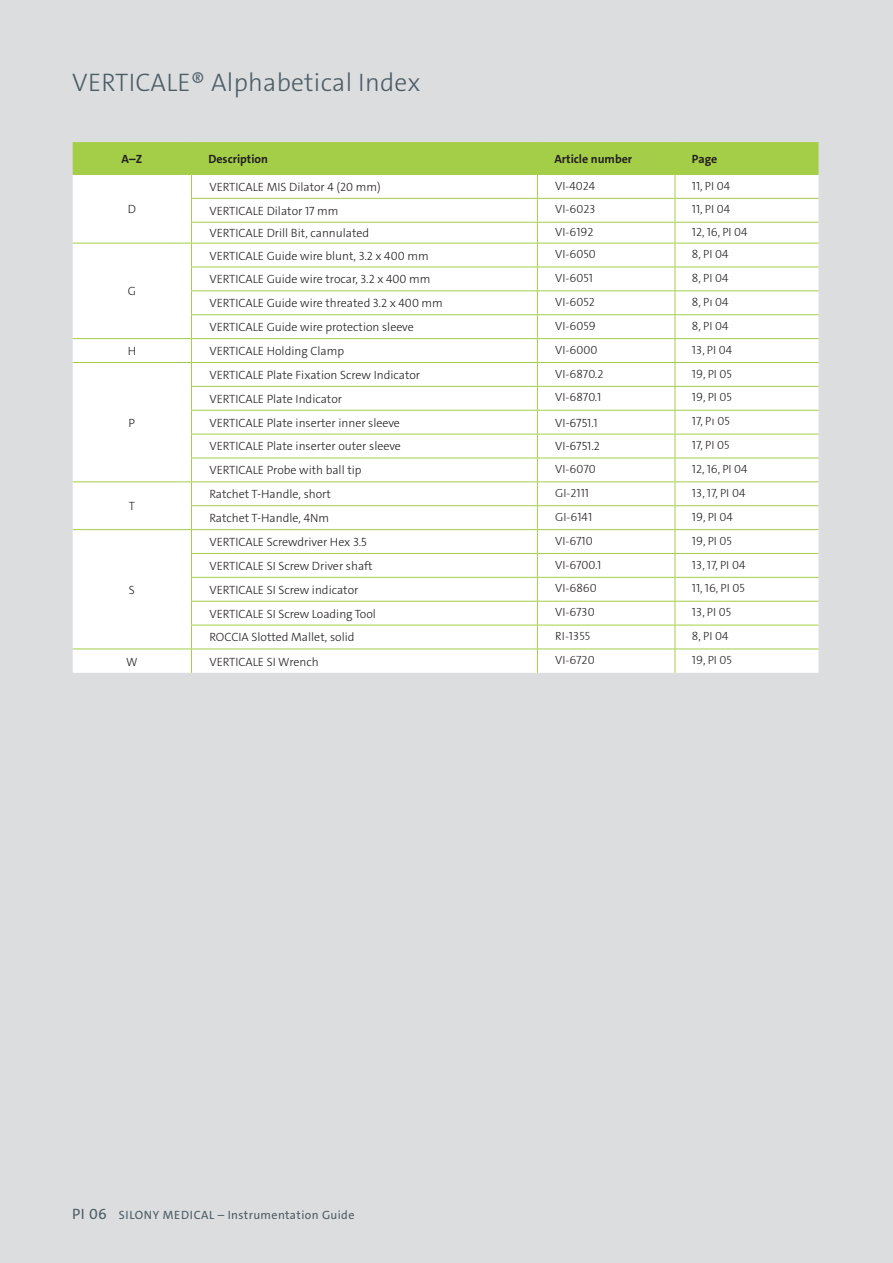
<style>
.page{position:relative;width:893px;height:1263px;background:#dcdddf}
.page>*{position:absolute;margin:0;border:0;box-sizing:border-box;transform-origin:0 0}
.t1{font:300 25.5px "The Sans C4 s";letter-spacing:.01em;color:#4c5c65}
.t2{font:300 12px "The Sans C4 s";color:#231f20}
.t3{font:300 12px "The Sans Caps";color:#231f20}
.t4{font:12px "The Sans C4 s";letter-spacing:.03em;color:#4c5c65}
.t5{font:700 12px "The Sans C4 s";color:#231f20}
.s1{font-size:15px}
</style>
<div class="page">
<svg style="left:73px;top:142px;width:745px;height:531px;background:#f5faec"></svg>
<h1 class="t1" style="left:72px;top:66px;width:350px">VERTICALE® Alphabetical Index</h1>
<p class="t5" style="left:122px;top:151px;width:22px">A–Z</p>
<p class="t5" style="left:208px;top:151px;width:61px">Description</p>
<p class="t5" style="left:554px;top:151px;width:79px">Article number</p>
<p class="t5" style="left:692px;top:151px;width:27px">Page</p>
<p class="t2" style="left:128px;top:201px;width:10px">D</p>
<p class="t2" style="left:209px;top:179px;width:173px">VERTICALE MIS Dilator 4 (20 mm)</p>
<p class="t3" style="left:555px;top:176px;width:42px">VI-4024</p>
<p class="t3" style="left:692px;top:176px;width:40px">11, PI 04</p>
<p class="t2" style="left:209px;top:203px;width:131px">VERTICALE Dilator 17 mm</p>
<p class="t3" style="left:555px;top:199px;width:42px">VI-6023</p>
<p class="t3" style="left:692px;top:199px;width:40px">11, PI 04</p>
<p class="t2" style="left:209px;top:225px;width:161px">VERTICALE Drill Bit, cannulated</p>
<p class="t3" style="left:555px;top:222px;width:40px">VI-6192</p>
<p class="t3" style="left:692px;top:222px;width:57px">12, 16, PI 04</p>
<p class="t2" style="left:128px;top:284px;width:10px">G</p>
<p class="t2" style="left:209px;top:248px;width:221px">VERTICALE Guide wire blunt, 3.2 x 400 mm</p>
<p class="t3" style="left:555px;top:244px;width:42px">VI-6050</p>
<p class="t3" style="left:692px;top:244px;width:38px">8, PI 04</p>
<p class="t2" style="left:209px;top:272px;width:223px">VERTICALE Guide wire trocar, 3.2 x 400 mm</p>
<p class="t3" style="left:555px;top:268px;width:39px">VI-6051</p>
<p class="t3" style="left:692px;top:268px;width:38px">8, PI 04</p>
<p class="t2" style="left:209px;top:295px;width:235px">VERTICALE Guide wire threated 3.2 x 400 mm</p>
<p class="t3" style="left:555px;top:292px;width:41px">VI-6052</p>
<p class="t3" style="left:692px;top:292px;width:38px">8, Pi 04</p>
<p class="t2" style="left:209px;top:319px;width:206px">VERTICALE Guide wire protection sleeve</p>
<p class="t3" style="left:555px;top:316px;width:42px">VI-6059</p>
<p class="t3" style="left:692px;top:316px;width:38px">8, PI 04</p>
<p class="t2" style="left:128px;top:343px;width:10px">H</p>
<p class="t2" style="left:209px;top:343px;width:136px">VERTICALE Holding Clamp</p>
<p class="t3" style="left:555px;top:340px;width:44px">VI-6000</p>
<p class="t3" style="left:692px;top:340px;width:42px">13, PI 04</p>
<p class="t2" style="left:129px;top:415px;width:8px">P</p>
<p class="t2" style="left:129px;top:498px;width:8px">T</p>
<p class="t2" style="left:129px;top:582px;width:8px">S</p>
<p class="t2" style="left:209px;top:367px;width:212px">VERTICALE Plate Fixation Screw Indicator</p>
<p class="t3" style="left:555px;top:364px;width:50px">VI-6870.2</p>
<p class="t3" style="left:692px;top:364px;width:42px">19, PI 05</p>
<p class="t2" style="left:209px;top:391px;width:134px">VERTICALE Plate Indicator</p>
<p class="t3" style="left:555px;top:387px;width:47px">VI-6870.1</p>
<p class="t3" style="left:692px;top:387px;width:42px">19, PI 05</p>
<p class="t2" style="left:209px;top:415px;width:192px">VERTICALE Plate inserter inner sleeve</p>
<p class="t2" style="left:555px;top:415px;width:44px">VI-6751.1</p>
<p class="t3" style="left:692px;top:411px;width:39px">17, Pi 05</p>
<p class="t2" style="left:209px;top:439px;width:193px">VERTICALE Plate inserter outer sleeve</p>
<p class="t2" style="left:555px;top:439px;width:46px">VI-6751.2</p>
<p class="t3" style="left:692px;top:435px;width:39px">17, PI 05</p>
<p class="t2" style="left:209px;top:463px;width:154px">VERTICALE Probe with ball tip</p>
<p class="t3" style="left:555px;top:459px;width:42px">VI-6070</p>
<p class="t3" style="left:692px;top:459px;width:57px">12, 16, PI 04</p>
<p class="t2" style="left:209px;top:486px;width:123px">Ratchet T-Handle, short</p>
<p class="t3" style="left:555px;top:483px;width:35px">GI-2111</p>
<p class="t3" style="left:692px;top:483px;width:55px">13, 17, PI 04</p>
<p class="t2" style="left:209px;top:510px;width:121px">Ratchet T-Handle, 4Nm</p>
<p class="t3" style="left:555px;top:507px;width:38px">GI-6141</p>
<p class="t3" style="left:692px;top:507px;width:43px">19, PI 04</p>
<p class="t2" style="left:209px;top:534px;width:159px">VERTICALE Screwdriver Hex 3.5</p>
<p class="t3" style="left:555px;top:531px;width:39px">VI-6710</p>
<p class="t3" style="left:692px;top:531px;width:42px">19, PI 05</p>
<p class="t2" style="left:209px;top:558px;width:165px">VERTICALE SI Screw Driver shaft</p>
<p class="t3" style="left:555px;top:554px;width:48px">VI-6700.1</p>
<p class="t3" style="left:692px;top:554px;width:55px">13, 17, PI 04</p>
<p class="t2" style="left:209px;top:582px;width:151px">VERTICALE SI Screw indicator</p>
<p class="t3" style="left:555px;top:578px;width:43px">VI-6860</p>
<p class="t3" style="left:692px;top:578px;width:54px">11, 16, PI 05</p>
<p class="t2" style="left:209px;top:606px;width:168px">VERTICALE SI Screw Loading Tool</p>
<p class="t3" style="left:555px;top:602px;width:41px">VI-6730</p>
<p class="t3" style="left:692px;top:602px;width:41px">13, PI 05</p>
<p class="t2" style="left:209px;top:630px;width:147px">ROCCIA Slotted Mallet, solid</p>
<p class="t3" style="left:555px;top:626px;width:37px">RI-1355</p>
<p class="t3" style="left:692px;top:626px;width:38px">8, PI 04</p>
<p class="t2" style="left:126px;top:654px;width:13px">W</p>
<p class="t2" style="left:209px;top:654px;width:111px">VERTICALE SI Wrench</p>
<p class="t3" style="left:555px;top:650px;width:41px">VI-6720</p>
<p class="t3" style="left:692px;top:650px;width:42px">19, PI 05</p>
<p class="t4" style="left:72px;top:1207px;width:284px"><span class="s1">PI 06</span> SILONY MEDICAL – Instrumentation Guide</p>
</div>
